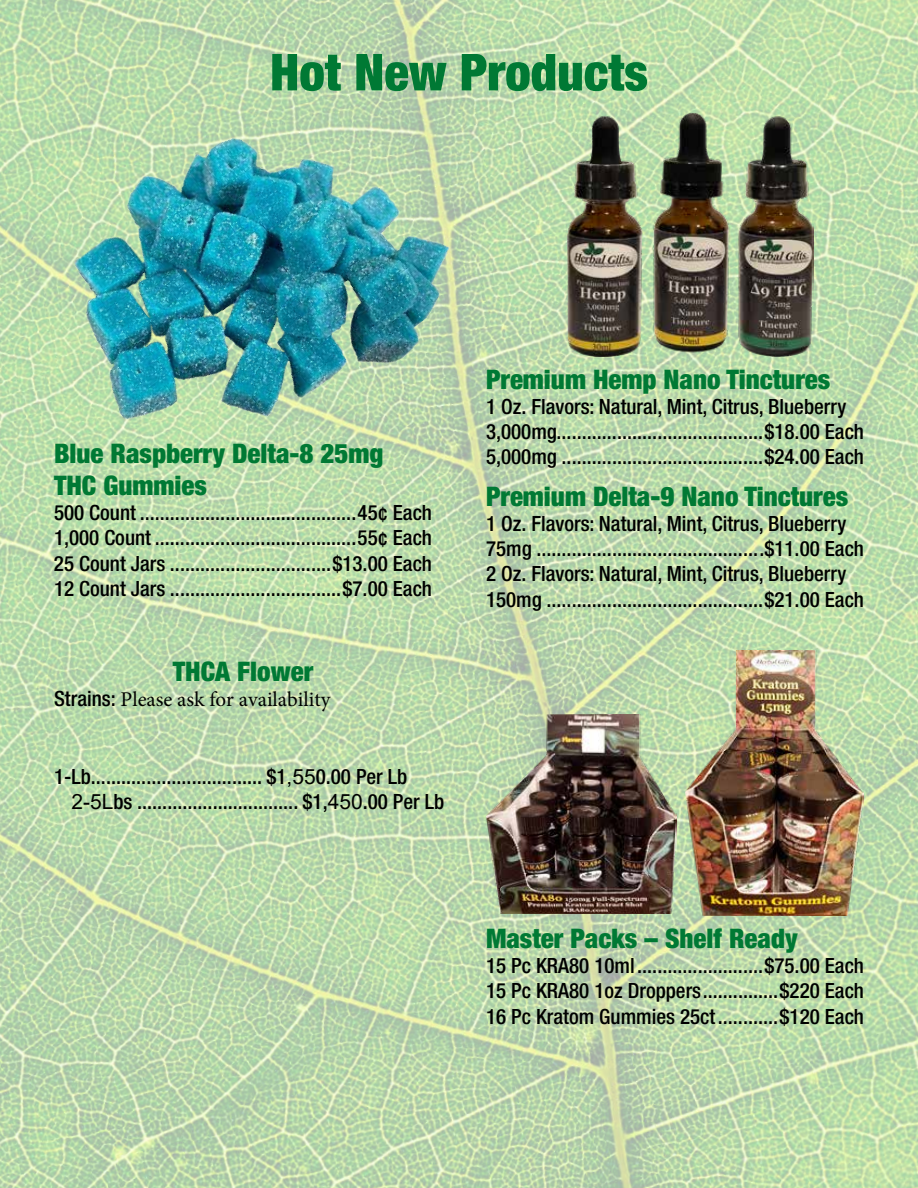
<style>
.page{position:relative;width:918px;height:1188px;background:#fff}
.page>*{position:absolute;margin:0;border:0;box-sizing:border-box;transform-origin:0 0}
.t1{font:900 condensed 51px "Helvetica Neue LT Pro";color:#007934}
.t2{font:900 condensed 27px/32.4px "Helvetica Neue LT Pro";color:#007934}
.t3{font:500 condensed 21px/25.2px "Helvetica Neue LT Pro";color:#000}
.t4{font:21px "Minion Pro";color:#000}
.s1{font-family:"Helvetica Neue LT Pro";font-weight:500;font-stretch:condensed}
.s2{font-family:"Arial";font-weight:400;font-stretch:normal}
</style>
<div class="page">
<img style="left:0;top:0;width:918px;height:1188px">
<img style="left:568px;top:113px;width:246px;height:243px">
<img style="left:54px;top:124px;width:405px;height:319px">
<img style="left:486px;top:715px;width:190px;height:199px">
<img style="left:686px;top:651px;width:178px;height:265px">
<h1 class="t1" style="left:270px;top:42px;width:379px">Hot New Products</h1>
<p class="t2" style="left:54px;top:437px;width:331px">Blue Raspberry Delta-8 25mg<br>THC Gummies</p>
<p class="t3" style="left:54px;top:500px;width:380px;text-align:justify">500 Count ...........................................45¢ Each 1,000 Count ........................................55¢ Each 25 Count Jars ................................$13.00 Each 12 Count Jars ..................................$7.00 Each</p>
<p class="t2" style="left:173px;top:655px;width:142px">THCA Flower</p>
<p class="t4" style="left:54px;top:686px;width:278px"><span class="s1">Strains:</span> Please ask for availability</p>
<p class="t3" style="left:71px;top:764px;width:374px;text-indent:-17px">1-Lb.................................. $1<span class="s2">,55</span>0.00 Per Lb<br><span class="s2">2-5L</span>bs ................................ $1,<span class="s2">450</span>.00 Per Lb</p>
<p class="t2" style="left:486px;top:363px;width:346px">Premium Hemp Nano Tinctures</p>
<p class="t3" style="left:486px;top:394px;width:379px">1 Oz. Flavors: Natural, Mint, Citrus, Blueberry<br>3,000mg.........................................$18.00 Each<br>5,000mg ........................................$24.00 Each</p>
<p class="t2" style="left:486px;top:480px;width:364px">Premium Delta-9 Nano Tinctures</p>
<p class="t3" style="left:486px;top:511px;width:379px">1 Oz. Flavors: Natural, Mint, Citrus, Blueberry 75mg .............................................$11.00 Each 2 Oz. Flavors: Natural, Mint, Citrus, Blueberry 150mg ...........................................$21.00 Each</p>
<p class="t2" style="left:486px;top:922px;width:313px">Master Packs – Shelf Ready</p>
<p class="t3" style="left:486px;top:953px;width:380px;text-align:justify">15 Pc KRA80 10ml.........................$75.00 Each 15 Pc KRA80 1oz Droppers...............$220 Each 16 Pc Kratom Gummies 25ct............$120 Each</p>
</div>
